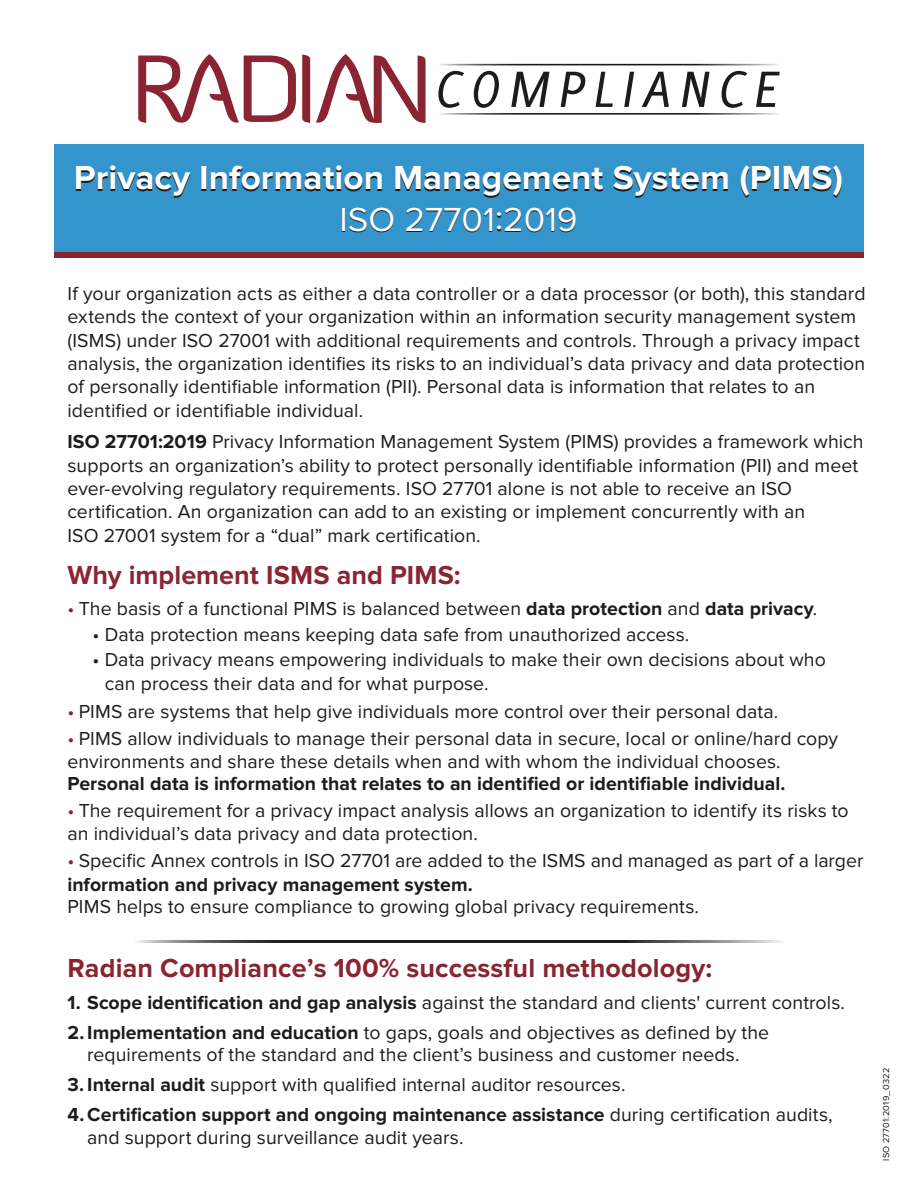
<style>
.page{position:relative;width:918px;height:1188px;background:#fff}
.page>*{position:absolute;margin:0;border:0;box-sizing:border-box;transform-origin:0 0}
.t1{font:700 34.5px "Proxima Nova";color:#fff}
.t2{font:34.5px "Proxima Nova";color:#fff}
.t3{font:700 27px "Proxima Nova";letter-spacing:.005em;color:#8a2432}
.t4{font:700 27px "Proxima Nova";color:#8a2533}
.t5{font:19.5px/23.4px "Proxima Nova";letter-spacing:.005em;color:#1c1c1a}
.t6{font:700 19.5px "Proxima Nova";color:#1c1c1a}
.t7{font:9px "Proxima Nova";letter-spacing:.025em;color:#1c1c1a}
.s1{font-weight:700}
.s2{color:#8a2432}
</style>
<div class="page">
<div style="left:54px;top:251px;width:810px;height:7px;background:#8a2432"></div>
<div style="left:54px;top:144px;width:810px;height:108px;background:#3495cd"></div>
<svg style="left:138px;top:54px;width:288px;height:69px"></svg>
<svg style="left:438px;top:64px;width:342px;height:51px"></svg>
<svg style="left:138px;top:941px;width:645px;height:1px"></svg>
<h1 class="t1" style="left:74px;top:158px;width:771px">Privacy Information Management System (PIMS)</h1>
<h1 class="t2" style="left:339px;top:200px;width:240px">ISO 27701:2019</h1>
<p class="t5" style="left:68px;top:282px;width:800px">If your organization acts as either a data controller or a data processor (or both), this standard extends the context of your organization within an information security management system (ISMS) under ISO 27001 with additional requirements and controls. Through a privacy impact analysis, the organization identifies its risks to an individual’s data privacy and data protection of personally identifiable information (PII). Personal data is information that relates to an identified or identifiable individual.</p>
<p class="t5" style="left:68px;top:430px;width:797px"><span class="s1">ISO 27701:2019</span> Privacy Information Management System (PIMS) provides a framework which supports an organization’s ability to protect personally identifiable information (PII) and meet ever-evolving regulatory requirements. ISO 27701 alone is not able to receive an ISO certification. An organization can add to an existing or implement concurrently with an<br>ISO 27001 system for a “dual” mark certification.</p>
<h2 class="t4" style="left:68px;top:559px;width:395px">Why implement ISMS and PIMS:</h2>
<p class="t5" style="left:68px;top:597px;width:751px"><span class="s2">•</span> The basis of a functional PIMS is balanced between <span class="s1">data protection</span> and <span class="s1">data privacy</span>.</p>
<p class="t5" style="left:93px;top:623px;width:598px">• Data protection means keeping data safe from unauthorized access.</p>
<p class="t5" style="left:105px;top:648px;width:723px;text-indent:-12px">• Data privacy means empowering individuals to make their own decisions about who can process their data and for what purpose.</p>
<p class="t5" style="left:67px;top:700px;width:712px"><span class="s2">•</span> PIMS are systems that help give individuals more control over their personal data.</p>
<p class="t5" style="left:67px;top:728px;width:772px;line-height:22.5px"><span class="s2">•</span> PIMS allow individuals to manage their personal data in secure, local or online/hard copy environments and share these details when and with whom the individual chooses.</p>
<p class="t6" style="left:67px;top:773px;width:719px">Personal data is information that relates to an identified or identifiable individual.</p>
<p class="t5" style="left:67px;top:800px;width:783px;line-height:22.5px"><span class="s2">•</span> The requirement for a privacy impact analysis allows an organization to identify its risks to an individual’s data privacy and data protection.</p>
<p class="t5" style="left:67px;top:849px;width:798px;line-height:24px"><span class="s2">•</span> Specific Annex controls in ISO 27701 are added to the ISMS and managed as part of a larger <span class="s1">information and privacy management system.</span></p>
<p class="t5" style="left:67px;top:895px;width:633px">PIMS helps to ensure compliance to growing global privacy requirements.</p>
<h2 class="t3" style="left:68px;top:953px;width:646px">Radian Compliance’s 100% successful methodology:</h2>
<p class="t5" style="left:68px;top:991px;width:779px"><span class="s1">1. Scope identification and gap analysis</span> against the standard and clients' current controls.</p>
<p class="t5" style="left:68px;top:1021px;width:703px;line-height:22.5px;text-align:center"><span class="s1">2. Implementation and education</span> to gaps, goals and objectives as defined by the requirements of the standard and the client’s business and customer needs.</p>
<p class="t5" style="left:68px;top:1074px;width:560px"><span class="s1">3. Internal audit</span> support with qualified internal auditor resources.</p>
<p class="t5" style="left:87px;top:1104px;width:747px;line-height:22.5px;text-indent:-20px"><span class="s1">4. Certification support and ongoing maintenance assistance</span> during certification audits, and support during surveillance audit years.</p>
<p class="t7" style="left:881px;top:1161px;width:95px;rotate:-90deg">ISO 27701:2019_0322</p>
</div>
